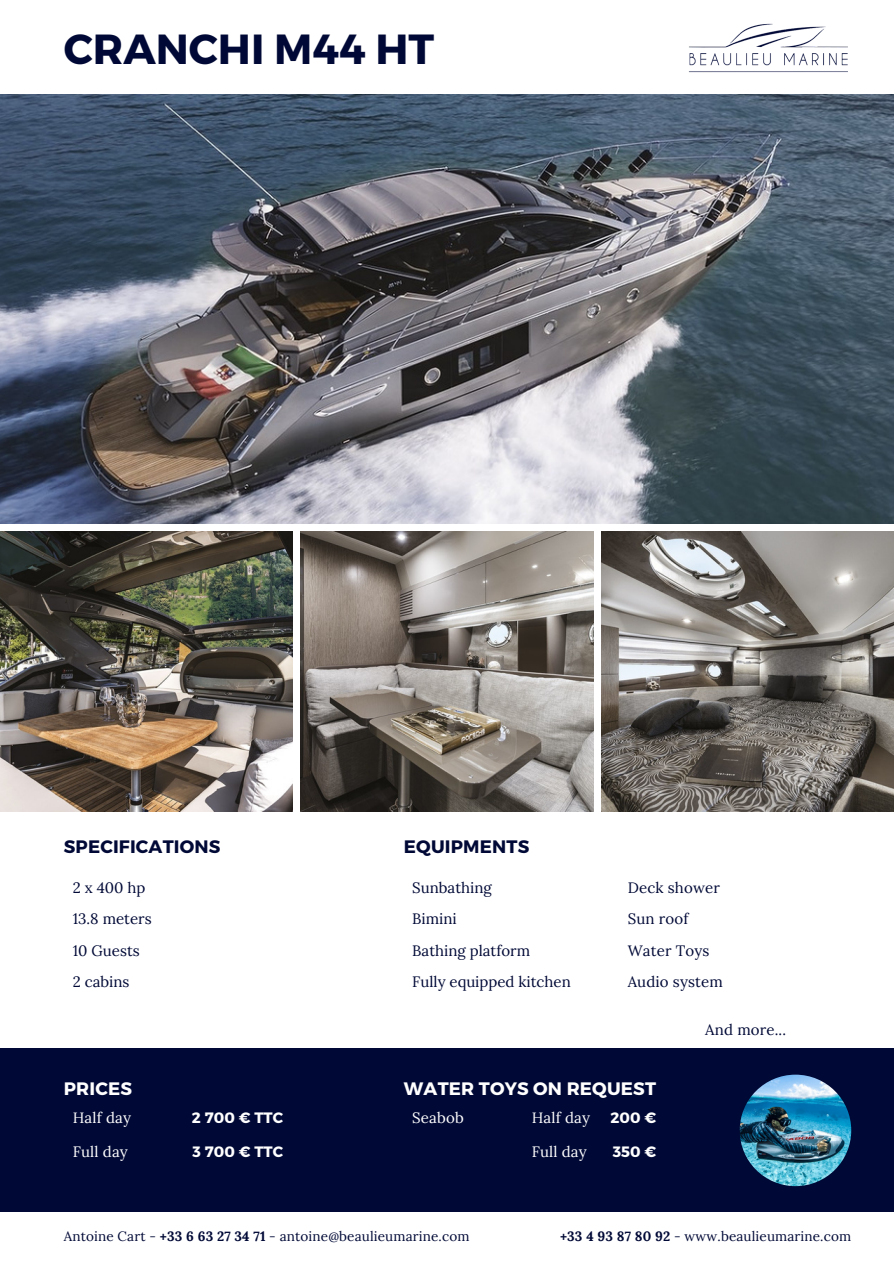
<style>
.page{position:relative;width:894px;height:1264px;background:#fff}
.page>*{position:absolute;margin:0;border:0;box-sizing:border-box;transform-origin:0 0}
.t1{font:700 42px "Montserrat";color:#000936}
.t2{font:700 18px "Montserrat";letter-spacing:.01em;color:#000936}
.t3{font:700 18px "Montserrat";letter-spacing:.01em;color:#fff}
.t4{font:15px "Lora";color:#000936}
.t5{font:15px "Lora";letter-spacing:.01em;color:#fff}
.t6{font:700 15px "Montserrat";letter-spacing:.01em;color:#fff}
.t7{font:13.5px "Lora";letter-spacing:.01em;color:#000936}
.s1{font-weight:700}
</style>
<div class="page">
<img style="left:0;top:94px;width:893px;height:429px">
<img style="left:0;top:532px;width:293px;height:279px">
<img style="left:301px;top:532px;width:292px;height:279px">
<img style="left:601px;top:532px;width:292px;height:279px">
<div style="left:0;top:1048px;width:893px;height:163px;background:#000936"></div>
<img style="left:739px;top:1074px;width:112px;height:112px;border-radius:50%">
<img style="left:689px;top:23px;width:159px;height:50px">
<p class="t1" style="left:64px;top:22px;width:372px">CRANCHI M44 HT</p>
<p class="t2" style="left:64px;top:835px;width:158px">SPECIFICATIONS</p>
<p class="t2" style="left:404px;top:835px;width:127px">EQUIPMENTS</p>
<p class="t4" style="left:73px;top:877px;width:74px">2 x 400 hp</p>
<p class="t4" style="left:73px;top:909px;width:80px">13.8 meters</p>
<p class="t4" style="left:73px;top:940px;width:68px">10 Guests</p>
<p class="t4" style="left:73px;top:972px;width:58px">2 cabins</p>
<p class="t4" style="left:412px;top:877px;width:81px">Sunbathing</p>
<p class="t4" style="left:412px;top:909px;width:46px">Bimini</p>
<p class="t4" style="left:412px;top:940px;width:119px">Bathing platform</p>
<p class="t4" style="left:412px;top:972px;width:160px">Fully equipped kitchen</p>
<p class="t4" style="left:627px;top:877px;width:94px">Deck shower</p>
<p class="t4" style="left:627px;top:909px;width:62px">Sun roof</p>
<p class="t4" style="left:627px;top:940px;width:83px">Water Toys</p>
<p class="t4" style="left:627px;top:972px;width:97px">Audio system</p>
<p class="t4" style="left:705px;top:1019px;width:82px">And more...</p>
<p class="t3" style="left:64px;top:1076px;width:70px">PRICES</p>
<p class="t5" style="left:73px;top:1107px;width:60px">Half day</p>
<p class="t5" style="left:73px;top:1141px;width:56px">Full day</p>
<p class="t6" style="left:192px;top:1107px;width:93px">2 700 € TTC</p>
<p class="t6" style="left:192px;top:1141px;width:92px">3 700 € TTC</p>
<p class="t3" style="left:404px;top:1076px;width:253px">WATER TOYS ON REQUEST</p>
<p class="t5" style="left:412px;top:1107px;width:53px">Seabob</p>
<p class="t5" style="left:531px;top:1107px;width:60px">Half day</p>
<p class="t5" style="left:531px;top:1141px;width:56px">Full day</p>
<p class="t6" style="left:610px;top:1107px;width:47px">200 €</p>
<p class="t6" style="left:612px;top:1141px;width:45px">350 €</p>
<p class="t7" style="left:64px;top:1227px;width:407px">Antoine Cart - <span class="s1">+33 6 63 27 34 71</span> - antoine@beaulieumarine.com</p>
<p class="t7" style="left:560px;top:1227px;width:292px"><span class="s1">+33 4 93 87 80 92</span> - www.beaulieumarine.com</p>
</div>
